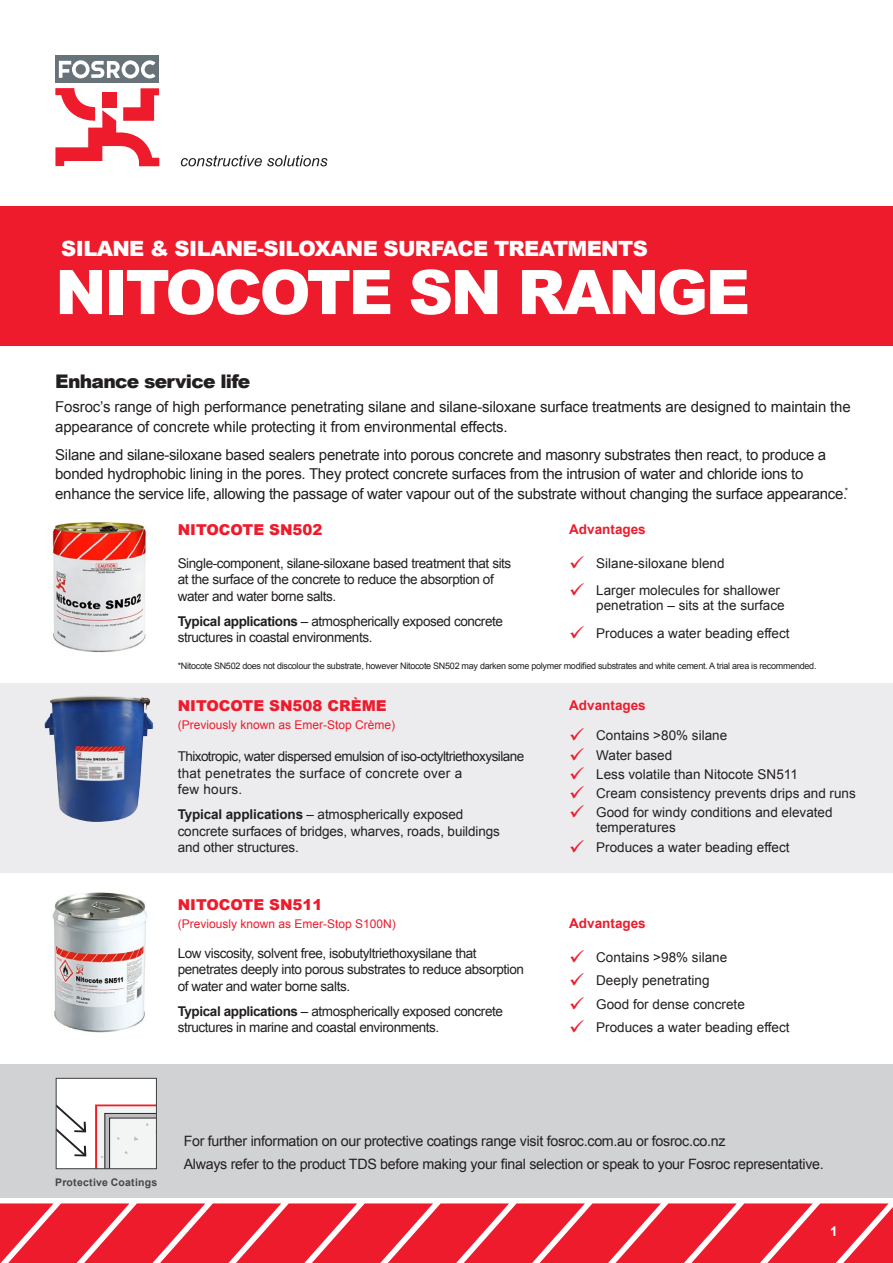
<style>
.page{position:relative;width:893px;height:1263px;background:#fff}
.page>*{position:absolute;margin:0;border:0;box-sizing:border-box;transform-origin:0 0}
.t1{font:900 61.5px "Arial";letter-spacing:-.04em;color:#fff}
.t2{font:900 21px "Arial";letter-spacing:-.03em;color:#fff}
.t3{font:900 18.75px "Arial";letter-spacing:-.04em;color:#231f20}
.t4{font:15px/19.5px "Arial";letter-spacing:-.02em;color:#231f20}
.t5{font:900 15px "Arial";color:#ee1b2c}
.t6{font:14.25px "Arial";letter-spacing:-.02em;color:#231f20}
.t7{font:13.5px/16.5px "Arial";letter-spacing:-.01em;color:#231f20}
.t8{font:13.5px/16.5px "Arial";letter-spacing:-.03em;color:#231f20}
.t9{font:13.5px/16.5px "Arial";letter-spacing:-.04em;color:#231f20}
.t10{font:700 13.5px "Arial";color:#ee1b2c}
.t11{font:700 13.5px "Arial";color:#fff}
.t12{font:12px "Arial";color:#ee1b2c}
.t13{font:700 10.5px "Arial";letter-spacing:.02em;color:#454647}
.t14{font:9px "Arial";letter-spacing:-.03em;color:#231f20}
.s1{font-weight:700}
.s2{color:#ee1b2c}
</style>
<div class="page">
<div style="left:0;top:1064px;width:893px;height:133px;background:#d1d2d4"></div>
<div style="left:0;top:684px;width:893px;height:189px;background:#ececee"></div>
<svg style="left:0;top:1203px;width:893px;height:60px;background:#ef3342"></svg>
<div style="left:0;top:206px;width:893px;height:139px;background:#ee1b2c"></div>
<div style="left:55px;top:55px;width:104px;height:28px;background:#687379"></div>
<svg style="left:55px;top:88px;width:104px;height:78px"></svg>
<svg style="left:59px;top:60px;width:97px;height:18px"></svg>
<svg style="left:181px;top:155px;width:146px;height:11px"></svg>
<img style="left:52px;top:521px;width:94px;height:132px">
<img style="left:44px;top:696px;width:109px;height:126px">
<img style="left:52px;top:892px;width:96px;height:140px">
<div style="left:56px;top:1078px;width:100px;height:91px;background:#fff"></div>
<svg style="left:58px;top:1106px;width:29px;height:51px"></svg>
<svg style="left:95px;top:1104px;width:60px;height:63px"></svg>
<div style="left:56px;top:1078px;width:101px;height:91px;border:1px solid #454647"></div>
<p class="t2" style="left:61px;top:233px;width:588px">SILANE &amp; SILANE-SILOXANE SURFACE TREATMENTS</p>
<p class="t1" style="left:55px;top:247px;width:696px">NITOCOTE SN RANGE</p>
<p class="t3" style="left:55px;top:367px;width:196px">Enhance service life</p>
<p class="t4" style="left:55px;top:398px;width:797px">Fosroc’s range of high performance penetrating silane and silane-siloxane surface treatments are designed to maintain the appearance of concrete while protecting it from environmental effects.</p>
<p class="t4" style="left:55px;top:445px;width:794px">Silane and silane-siloxane based sealers penetrate into porous concrete and masonry substrates then react, to produce a bonded hydrophobic lining in the pores. They protect concrete surfaces from the intrusion of water and chloride ions to enhance the service life, allowing the passage of water vapour out of the substrate without changing the surface appearance.<sup>*</sup></p>
<p class="t5" style="left:178px;top:518px;width:146px">NITOCOTE SN502</p>
<p class="t10" style="left:569px;top:520px;width:78px">Advantages</p>
<p class="t8" style="left:178px;top:555px;width:335px">Single-component, silane-siloxane based treatment that sits at the surface of the concrete to reduce the absorption of water and water borne salts.</p>
<p class="t8" style="left:178px;top:613px;width:327px"><span class="s1">Typical applications</span> – atmospherically exposed concrete structures in coastal environments.</p>
<p class="t7" style="left:569px;top:555px;width:157px"><span class="s2">✓</span> Silane-siloxane blend</p>
<p class="t7" style="left:596px;top:583px;width:190px;line-height:15px;text-indent:-27px"><span class="s2">✓</span> Larger molecules for shallower penetration – sits at the surface</p>
<p class="t7" style="left:569px;top:625px;width:222px"><span class="s2">✓</span> Produces a water beading effect</p>
<p class="t14" style="left:178px;top:659px;width:640px">*Nitocote SN502 does not discolour the substrate, however Nitocote SN502 may darken some polymer modified substrates and white cement. A trial area is recommended.</p>
<p class="t5" style="left:178px;top:695px;width:211px">NITOCOTE SN508 CRÈME</p>
<p class="t12" style="left:178px;top:717px;width:219px">(Previously known as Emer-Stop Crème)</p>
<p class="t9" style="left:178px;top:748px;width:348px">Thixotropic, water dispersed emulsion of iso-octyltriethoxysilane that penetrates the surface of concrete over a<br>few hours.</p>
<p class="t7" style="left:178px;top:806px;width:324px"><span class="s1">Typical applications</span> – atmospherically exposed concrete surfaces of bridges, wharves, roads, buildings and other structures.</p>
<p class="t10" style="left:569px;top:696px;width:78px">Advantages</p>
<p class="t7" style="left:569px;top:727px;width:159px"><span class="s2">✓</span> Contains &gt;80% silane</p>
<p class="t7" style="left:569px;top:747px;width:105px"><span class="s2">✓</span> Water based</p>
<p class="t7" style="left:569px;top:766px;width:230px"><span class="s2">✓</span> Less volatile than Nitocote SN511</p>
<p class="t7" style="left:569px;top:785px;width:288px"><span class="s2">✓</span> Cream consistency prevents drips and runs</p>
<p class="t7" style="left:596px;top:805px;width:238px;line-height:15px;text-indent:-27px"><span class="s2">✓</span> Good for windy conditions and elevated temperatures</p>
<p class="t7" style="left:569px;top:839px;width:222px"><span class="s2">✓</span> Produces a water beading effect</p>
<p class="t5" style="left:178px;top:894px;width:146px">NITOCOTE SN511</p>
<p class="t12" style="left:178px;top:916px;width:220px">(Previously known as Emer-Stop S100N)</p>
<p class="t10" style="left:569px;top:915px;width:78px">Advantages</p>
<p class="t8" style="left:178px;top:945px;width:348px">Low viscosity, solvent free, isobutyltriethoxysilane that penetrates deeply into porous substrates to reduce absorption of water and water borne salts.</p>
<p class="t8" style="left:178px;top:1003px;width:327px"><span class="s1">Typical applications</span> – atmospherically exposed concrete structures in marine and coastal environments.</p>
<p class="t7" style="left:569px;top:949px;width:159px"><span class="s2">✓</span> Contains &gt;98% silane</p>
<p class="t7" style="left:569px;top:972px;width:142px"><span class="s2">✓</span> Deeply penetrating</p>
<p class="t7" style="left:569px;top:996px;width:177px"><span class="s2">✓</span> Good for dense concrete</p>
<p class="t7" style="left:569px;top:1019px;width:222px"><span class="s2">✓</span> Produces a water beading effect</p>
<p class="t13" style="left:55px;top:1175px;width:104px">Protective Coatings</p>
<p class="t6" style="left:184px;top:1132px;width:543px">For further information on our protective coatings range visit fosroc.com.au or fosroc.co.nz</p>
<p class="t6" style="left:184px;top:1155px;width:642px">Always refer to the product TDS before making your final selection or speak to your Fosroc representative.</p>
<p class="t11" style="left:830px;top:1222px;width:9px">1</p>
</div>
